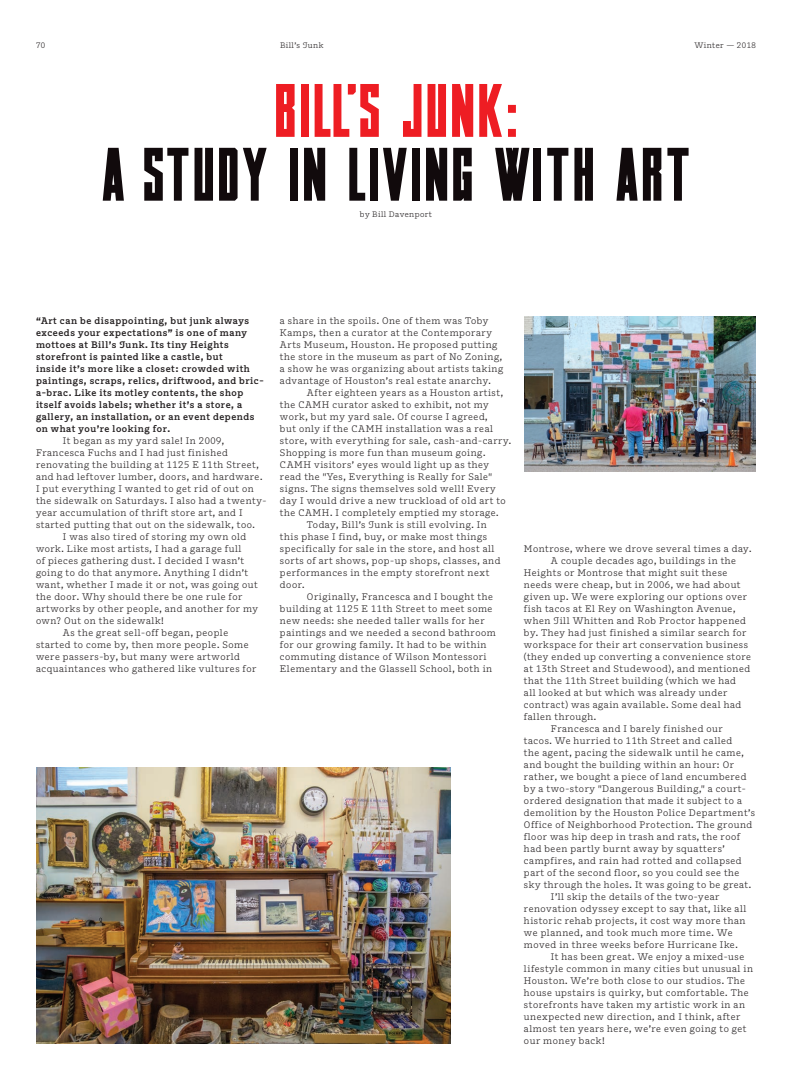
<style>
.page{position:relative;width:792px;height:1080px;background:#fff}
.page>*{position:absolute;margin:0;border:0;box-sizing:border-box;transform-origin:0 0}
.t1{font:75.5px "Place Alphabet 031417";letter-spacing:.04em;color:#110a0c}
.t2{font:75.5px "Place Alphabet 031417";letter-spacing:.04em;color:#ee1d23}
.t3{font:9.5px/12px "Outsiders";letter-spacing:.06em;color:#231f20}
.t4{font:700 9.5px/12px "Outsiders";letter-spacing:.06em;color:#231f20}
.t5{font:8px "Outsiders";letter-spacing:.06em;color:#231f20}
</style>
<div class="page">
<img style="left:36px;top:768px;width:415px;height:276px">
<img style="left:524px;top:317px;width:232px;height:154px">
<p class="t5" style="left:280px;top:40px;width:45px">Bill’s Junk</p>
<p class="t5" style="left:36px;top:40px;width:11px">70</p>
<p class="t5" style="left:694px;top:40px;width:63px">Winter — 2018</p>
<h1 class="t2" style="left:275px;top:61px;width:244px">BILL’S JUNK:</h1>
<h1 class="t1" style="left:102px;top:125px;width:590px">A STUDY IN LIVING WITH ART</h1>
<p class="t5" style="left:360px;top:209px;width:74px">by Bill Davenport</p>
<p class="t4" style="left:36px;top:315px;width:229px">“Art can be disappointing, but junk always exceeds your expectations” is one of many mottoes at Bill’s Junk. Its tiny Heights storefront is painted like a castle, but<br>inside it’s more like a closet: crowded with paintings, scraps, relics, driftwood, and bric&shy;a-brac. Like its motley contents, the shop itself avoids labels; whether it’s a store, a gallery, an installation, or an event depends on what you’re looking for.</p>
<p class="t3" style="left:63px;top:435px;width:163px">It began as my yard sale! In 2009,</p>
<p class="t3" style="left:36px;top:447px;width:193px">Francesca Fuchs and I had just finished</p>
<p class="t3" style="left:36px;top:459px;width:224px">renovating the building at 1125 E 11th Street,</p>
<p class="t3" style="left:36px;top:471px;width:228px">and had leftover lumber, doors, and hardware.</p>
<p class="t3" style="left:36px;top:483px;width:219px">I put everything I wanted to get rid of out on</p>
<p class="t3" style="left:36px;top:495px;width:232px">the sidewalk on Saturdays. I also had a twenty-</p>
<p class="t3" style="left:36px;top:507px;width:208px">year accumulation of thrift store art, and I</p>
<p class="t3" style="left:36px;top:519px;width:220px">started putting that out on the sidewalk, too.</p>
<p class="t3" style="left:63px;top:531px;width:185px">I was also tired of storing my own old</p>
<p class="t3" style="left:36px;top:543px;width:207px">work. Like most artists, I had a garage full</p>
<p class="t3" style="left:36px;top:555px;width:210px">of pieces gathering dust. I decided I wasn’t</p>
<p class="t3" style="left:36px;top:567px;width:214px">going to do that anymore. Anything I didn’t</p>
<p class="t3" style="left:36px;top:579px;width:223px">want, whether I made it or not, was going out</p>
<p class="t3" style="left:36px;top:591px;width:208px">the door. Why should there be one rule for</p>
<p class="t3" style="left:36px;top:603px;width:224px">artworks by other people, and another for my</p>
<p class="t3" style="left:36px;top:615px;width:129px">own? Out on the sidewalk!</p>
<p class="t3" style="left:63px;top:627px;width:167px">As the great sell-off began, people</p>
<p class="t3" style="left:36px;top:639px;width:214px">started to come by, then more people. Some</p>
<p class="t3" style="left:36px;top:651px;width:205px">were passers-by, but many were artworld</p>
<p class="t3" style="left:36px;top:663px;width:222px">acquaintances who gathered like vultures for</p>
<p class="t3" style="left:280px;top:315px;width:225px">a share in the spoils. One of them was Toby Kamps, then a curator at the Contemporary Arts Museum, Houston. He proposed putting the store in the museum as part of No Zoning, a show he was organizing about artists taking advantage of Houston’s real estate anarchy.</p>
<p class="t3" style="left:307px;top:387px;width:198px">After eighteen years as a Houston artist,</p>
<p class="t3" style="left:280px;top:399px;width:210px">the CAMH curator asked to exhibit, not my</p>
<p class="t3" style="left:280px;top:411px;width:209px">work, but my yard sale. Of course I agreed,</p>
<p class="t3" style="left:280px;top:423px;width:215px">but only if the CAMH installation was a real</p>
<p class="t3" style="left:280px;top:435px;width:233px">store, with everything for sale, cash-and-carry.</p>
<p class="t3" style="left:280px;top:447px;width:207px">Shopping is more fun than museum going.</p>
<p class="t3" style="left:280px;top:459px;width:211px">CAMH visitors’ eyes would light up as they</p>
<p class="t3" style="left:280px;top:471px;width:214px">read the "Yes, Everything is Really for Sale"</p>
<p class="t3" style="left:280px;top:483px;width:217px">signs. The signs themselves sold well! Every</p>
<p class="t3" style="left:280px;top:495px;width:227px">day I would drive a new truckload of old art to</p>
<p class="t3" style="left:280px;top:507px;width:220px">the CAMH. I completely emptied my storage.</p>
<p class="t3" style="left:307px;top:519px;width:181px">Today, Bill’s Junk is still evolving. In</p>
<p class="t3" style="left:280px;top:531px;width:209px">this phase I find, buy, or make most things</p>
<p class="t3" style="left:280px;top:543px;width:216px">specifically for sale in the store, and host all</p>
<p class="t3" style="left:280px;top:555px;width:222px">sorts of art shows, pop-up shops, classes, and</p>
<p class="t3" style="left:280px;top:567px;width:211px">performances in the empty storefront next</p>
<p class="t3" style="left:280px;top:579px;width:26px">door.</p>
<p class="t3" style="left:307px;top:591px;width:187px">Originally, Francesca and I bought the</p>
<p class="t3" style="left:280px;top:603px;width:214px">building at 1125 E 11th Street to meet some</p>
<p class="t3" style="left:280px;top:615px;width:206px">new needs: she needed taller walls for her</p>
<p class="t3" style="left:280px;top:627px;width:217px">paintings and we needed a second bathroom</p>
<p class="t3" style="left:280px;top:639px;width:208px">for our growing family. It had to be within</p>
<p class="t3" style="left:280px;top:651px;width:208px">commuting distance of Wilson Montessori</p>
<p class="t3" style="left:280px;top:663px;width:214px">Elementary and the Glassell School, both in</p>
<p class="t3" style="left:524px;top:543px;width:229px">Montrose, where we drove several times a day.</p>
<p class="t3" style="left:551px;top:555px;width:187px">A couple decades ago, buildings in the</p>
<p class="t3" style="left:524px;top:567px;width:205px">Heights or Montrose that might suit these</p>
<p class="t3" style="left:524px;top:579px;width:218px">needs were cheap, but in 2006, we had about</p>
<p class="t3" style="left:524px;top:591px;width:225px">given up. We were exploring our options over</p>
<p class="t3" style="left:524px;top:603px;width:213px">fish tacos at El Rey on Washington Avenue,</p>
<p class="t3" style="left:524px;top:615px;width:223px">when Jill Whitten and Rob Proctor happened</p>
<p class="t3" style="left:524px;top:627px;width:224px">by. They had just finished a similar search for</p>
<p class="t3" style="left:524px;top:639px;width:226px">workspace for their art conservation business</p>
<p class="t3" style="left:524px;top:651px;width:229px">(they ended up converting a convenience store</p>
<p class="t3" style="left:524px;top:663px;width:228px">at 13th Street and Studewood), and mentioned</p>
<p class="t3" style="left:524px;top:675px;width:213px">that the 11th Street building (which we had</p>
<p class="t3" style="left:524px;top:687px;width:205px">all looked at but which was already under</p>
<p class="t3" style="left:524px;top:699px;width:219px">contract) was again available. Some deal had</p>
<p class="t3" style="left:524px;top:711px;width:74px">fallen through.</p>
<p class="t3" style="left:551px;top:723px;width:173px">Francesca and I barely finished our</p>
<p class="t3" style="left:524px;top:735px;width:210px">tacos. We hurried to 11th Street and called</p>
<p class="t3" style="left:524px;top:747px;width:221px">the agent, pacing the sidewalk until he came,</p>
<p class="t3" style="left:524px;top:759px;width:212px">and bought the building within an hour: Or</p>
<p class="t3" style="left:524px;top:771px;width:224px">rather, we bought a piece of land encumbered</p>
<p class="t3" style="left:524px;top:783px;width:223px">by a two-story "Dangerous Building," a court-</p>
<p class="t3" style="left:524px;top:795px;width:219px">ordered designation that made it subject to a</p>
<p class="t3" style="left:524px;top:807px;width:233px">demolition by the Houston Police Department’s</p>
<p class="t3" style="left:524px;top:819px;width:230px">Office of Neighborhood Protection. The ground</p>
<p class="t3" style="left:524px;top:831px;width:218px">floor was hip deep in trash and rats, the roof</p>
<p class="t3" style="left:524px;top:843px;width:202px">had been partly burnt away by squatters’</p>
<p class="t3" style="left:524px;top:855px;width:219px">campfires, and rain had rotted and collapsed</p>
<p class="t3" style="left:524px;top:867px;width:217px">part of the second floor, so you could see the</p>
<p class="t3" style="left:524px;top:879px;width:229px">sky through the holes. It was going to be great.</p>
<p class="t3" style="left:551px;top:891px;width:170px">I’ll skip the details of the two-year</p>
<p class="t3" style="left:524px;top:903px;width:224px">renovation odyssey except to say that, like all</p>
<p class="t3" style="left:524px;top:915px;width:223px">historic rehab projects, it cost way more than</p>
<p class="t3" style="left:524px;top:927px;width:210px">we planned, and took much more time. We</p>
<p class="t3" style="left:524px;top:939px;width:215px">moved in three weeks before Hurricane Ike.</p>
<p class="t3" style="left:551px;top:951px;width:195px">It has been great. We enjoy a mixed-use</p>
<p class="t3" style="left:524px;top:963px;width:231px">lifestyle common in many cities but unusual in</p>
<p class="t3" style="left:524px;top:975px;width:223px">Houston. We’re both close to our studios. The</p>
<p class="t3" style="left:524px;top:987px;width:226px">house upstairs is quirky, but comfortable. The</p>
<p class="t3" style="left:524px;top:999px;width:222px">storefronts have taken my artistic work in an</p>
<p class="t3" style="left:524px;top:1011px;width:218px">unexpected new direction, and I think, after</p>
<p class="t3" style="left:524px;top:1023px;width:224px">almost ten years here, we’re even going to get</p>
<p class="t3" style="left:524px;top:1035px;width:82px">our money back!</p>
</div>
